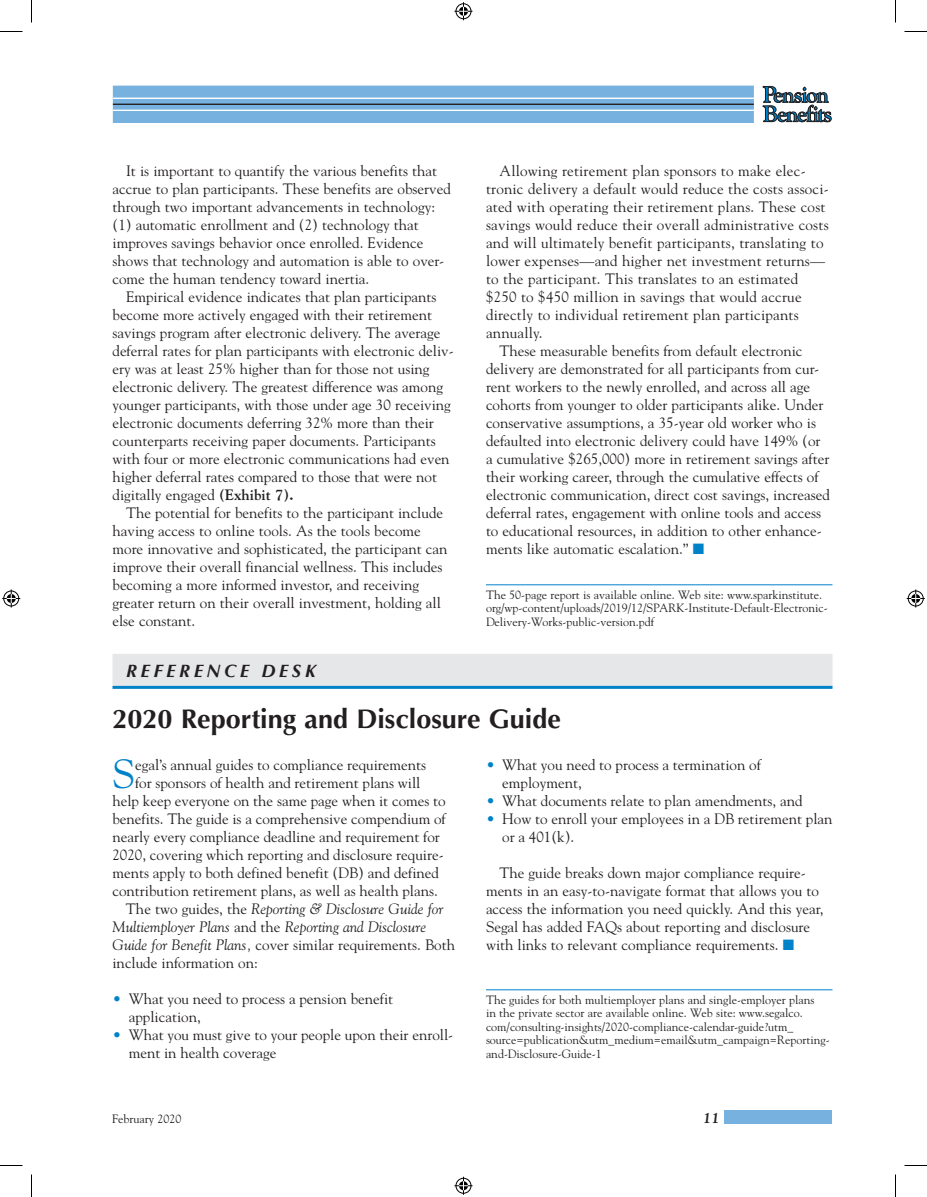
<style>
.page{position:relative;width:927px;height:1197px;background:#fff}
.page>*{position:absolute;margin:0;border:0;box-sizing:border-box;transform-origin:0 0}
.t1{font:40.5px "Goudy Std";color:#0082c8}
.t2{font:700 27px "Optima LT Std";color:#231f20}
.t3{font:italic 700 18px "Optima LT Std";letter-spacing:.2em;color:#231f20}
.t4{font:15px/18px "Goudy Std";color:#231f20}
.t5{font:italic 15px "Goudy Std";color:#231f20}
.t6{font:italic 700 15px "Goudy Std";color:#231f20}
.t7{font:12px/13.5px "Goudy Std";color:#231f20}
.s1{font-weight:700}
.s2{color:#0082c8}
.s3{font-weight:700;color:#0082c8}
.s4{font-style:normal}
.s5{font-style:italic}
</style>
<div class="page">
<div style="left:724px;top:1110px;width:108px;height:14px;background:#76b1df"></div>
<svg style="left:113px;top:86px;width:641px;height:36px;background:#78b1dd"></svg>
<hr style="left:113px;top:98px;width:641px;height:1px;background:#fff">
<hr style="left:113px;top:104px;width:641px;height:1px;background:#231f20">
<hr style="left:113px;top:110px;width:641px;height:1px;background:#fff">
<svg style="left:763px;top:86px;width:69px;height:36px"></svg>
<hr style="left:486px;top:585px;width:346px;height:1px;background:#0082c8">
<div style="left:112px;top:654px;width:720px;height:32px;background:#e6e7e9"></div>
<hr style="left:112px;top:686px;width:720px;height:3px;background:#0082c8">
<hr style="left:486px;top:990px;width:346px;height:1px;background:#0082c8">
<svg style="left:0;top:31px;width:22px;height:1px"></svg>
<svg style="left:904px;top:31px;width:23px;height:1px"></svg>
<svg style="left:0;top:1165px;width:22px;height:1px"></svg>
<svg style="left:904px;top:1165px;width:23px;height:1px"></svg>
<svg style="left:31px;top:0;width:1px;height:22px"></svg>
<svg style="left:31px;top:1174px;width:1px;height:23px"></svg>
<svg style="left:895px;top:0;width:1px;height:22px"></svg>
<svg style="left:895px;top:1174px;width:1px;height:23px"></svg>
<svg style="left:454px;top:2px;width:18px;height:18px"></svg>
<svg style="left:454px;top:1177px;width:18px;height:18px"></svg>
<svg style="left:2px;top:590px;width:18px;height:18px"></svg>
<svg style="left:907px;top:590px;width:18px;height:18px"></svg>
<p class="t4" style="left:112px;top:161px;width:340px;text-indent:14px">It is important to quantify the various benefits that accrue to plan participants. These benefits are observed through two important advancements in technology: (1) automatic enrollment and (2) technology that improves savings behavior once enrolled. Evidence shows that technology and automation is able to over&shy;come the human tendency toward inertia.</p>
<p class="t4" style="left:112px;top:287px;width:343px;text-indent:14px">Empirical evidence indicates that plan participants become more actively engaged with their retirement savings program after electronic delivery. The average deferral rates for plan participants with electronic deliv&shy;ery was at least 25% higher than for those not using electronic delivery. The greatest difference was among younger participants, with those under age 30 receiving electronic documents deferring 32% more than their counterparts receiving paper documents. Participants with four or more electronic communications had even higher deferral rates compared to those that were not digitally engaged <span class="s1">(Exhibit 7).</span></p>
<p class="t4" style="left:112px;top:503px;width:337px;text-indent:14px">The potential for benefits to the participant include having access to online tools. As the tools become more innovative and sophisticated, the participant can improve their overall financial wellness. This includes becoming a more informed investor, and receiving greater return on their overall investment, holding all else constant.</p>
<p class="t4" style="left:500px;top:161px;width:308px">Allowing retirement plan sponsors to make elec-</p>
<p class="t4" style="left:486px;top:179px;width:344px">tronic delivery a default would reduce the costs associ-</p>
<p class="t4" style="left:486px;top:197px;width:341px">ated with operating their retirement plans. These cost</p>
<p class="t4" style="left:486px;top:215px;width:344px">savings would reduce their overall administrative costs</p>
<p class="t4" style="left:486px;top:233px;width:339px">and will ultimately benefit participants, translating to</p>
<p class="t4" style="left:486px;top:251px;width:341px">lower expenses—and higher net investment returns—</p>
<p class="t4" style="left:486px;top:269px;width:314px">to the participant. This translates to an estimated</p>
<p class="t4" style="left:486px;top:287px;width:317px">$250 to $450 million in savings that would accrue</p>
<p class="t4" style="left:486px;top:305px;width:314px">directly to individual retirement plan participants</p>
<p class="t4" style="left:486px;top:323px;width:58px">annually.</p>
<p class="t4" style="left:500px;top:341px;width:305px">These measurable benefits from default electronic</p>
<p class="t4" style="left:486px;top:359px;width:335px">delivery are demonstrated for all participants from cur-</p>
<p class="t4" style="left:486px;top:377px;width:326px">rent workers to the newly enrolled, and across all age</p>
<p class="t4" style="left:486px;top:395px;width:339px">cohorts from younger to older participants alike. Under</p>
<p class="t4" style="left:486px;top:413px;width:332px">conservative assumptions, a 35-year old worker who is</p>
<p class="t4" style="left:486px;top:431px;width:336px">defaulted into electronic delivery could have 149% (or</p>
<p class="t4" style="left:486px;top:449px;width:345px">a cumulative $265,000) more in retirement savings after</p>
<p class="t4" style="left:486px;top:467px;width:334px">their working career, through the cumulative effects of</p>
<p class="t4" style="left:486px;top:485px;width:345px">electronic communication, direct cost savings, increased</p>
<p class="t4" style="left:486px;top:503px;width:337px">deferral rates, engagement with online tools and access</p>
<p class="t4" style="left:486px;top:521px;width:337px">to educational resources, in addition to other enhance-</p>
<p class="t4" style="left:486px;top:539px;width:220px">ments like automatic escalation.” <span class="s2">■</span></p>
<p class="t7" style="left:486px;top:587px;width:343px">The 50-page report is available online. Web site: www.sparkinstitute. org/wp-content/uploads/2019/12/SPARK-Institute-Default-Electronic-<br>Delivery-Works-public-version.pdf</p>
<p class="t3" style="left:126px;top:660px;width:191px">REFERENCE DESK</p>
<h2 class="t2" style="left:112px;top:703px;width:450px">2020 Reporting and Disclosure Guide</h2>
<h1 class="t1" style="left:112px;top:748px;width:24px">S</h1>
<p class="t4" style="left:135px;top:755px;width:293px">egal’s annual guides to compliance requirements</p>
<p class="t4" style="left:502px;top:755px;width:260px;text-indent:-16px"><span class="s3">•</span> What you need to process a termination of employment,</p>
<p class="t4" style="left:486px;top:791px;width:318px"><span class="s3">•</span> What documents relate to plan amendments, and</p>
<p class="t4" style="left:502px;top:809px;width:332px;text-indent:-16px"><span class="s3">•</span> How to enroll your employees in a DB retirement plan or a 401(k).</p>
<p class="t4" style="left:486px;top:863px;width:339px;text-indent:14px">The guide breaks down major compliance require&shy;ments in an easy-to-navigate format that allows you to access the information you need quickly. And this year, Segal has added FAQs about reporting and disclosure with links to relevant compliance requirements. <span class="s2">■</span></p>
<p class="t4" style="left:135px;top:773px;width:287px">for sponsors of health and retirement plans will</p>
<p class="t4" style="left:112px;top:791px;width:335px">help keep everyone on the same page when it comes to</p>
<p class="t4" style="left:112px;top:809px;width:335px">benefits. The guide is a comprehensive compendium of</p>
<p class="t4" style="left:112px;top:827px;width:329px">nearly every compliance deadline and requirement for</p>
<p class="t4" style="left:112px;top:845px;width:333px">2020, covering which reporting and disclosure require-</p>
<p class="t4" style="left:112px;top:863px;width:328px">ments apply to both defined benefit (DB) and defined</p>
<p class="t4" style="left:112px;top:881px;width:327px">contribution retirement plans, as well as health plans.</p>
<p class="t5" style="left:126px;top:899px;width:319px"><span class="s4">The two guides, the</span> Reporting &amp; Disclosure Guide for</p>
<p class="t5" style="left:112px;top:917px;width:315px">Multiemployer Plans <span class="s4">and the</span> Reporting and Disclosure</p>
<p class="t4" style="left:112px;top:935px;width:344px"><span class="s5">Guide for Benefit Plans,</span> cover similar requirements. Both</p>
<p class="t4" style="left:112px;top:953px;width:147px">include information on:</p>
<p class="t4" style="left:129px;top:989px;width:266px;text-indent:-16px"><span class="s3">•</span> What you need to process a pension benefit application,</p>
<p class="t4" style="left:129px;top:1025px;width:326px;text-indent:-16px"><span class="s3">•</span> What you must give to your people upon their enroll&shy;ment in health coverage</p>
<p class="t7" style="left:486px;top:992px;width:345px">The guides for both multiemployer plans and single-employer plans<br>in the private sector are available online. Web site: www.segalco. com/consulting-insights/2020-compliance-calendar-guide?utm_ source=publication&amp;utm_medium=email&amp;utm_campaign=Reporting&shy;and-Disclosure-Guide-1</p>
<p class="t7" style="left:112px;top:1112px;width:71px">February 2020</p>
<p class="t6" style="left:703px;top:1109px;width:18px">11</p>
</div>
